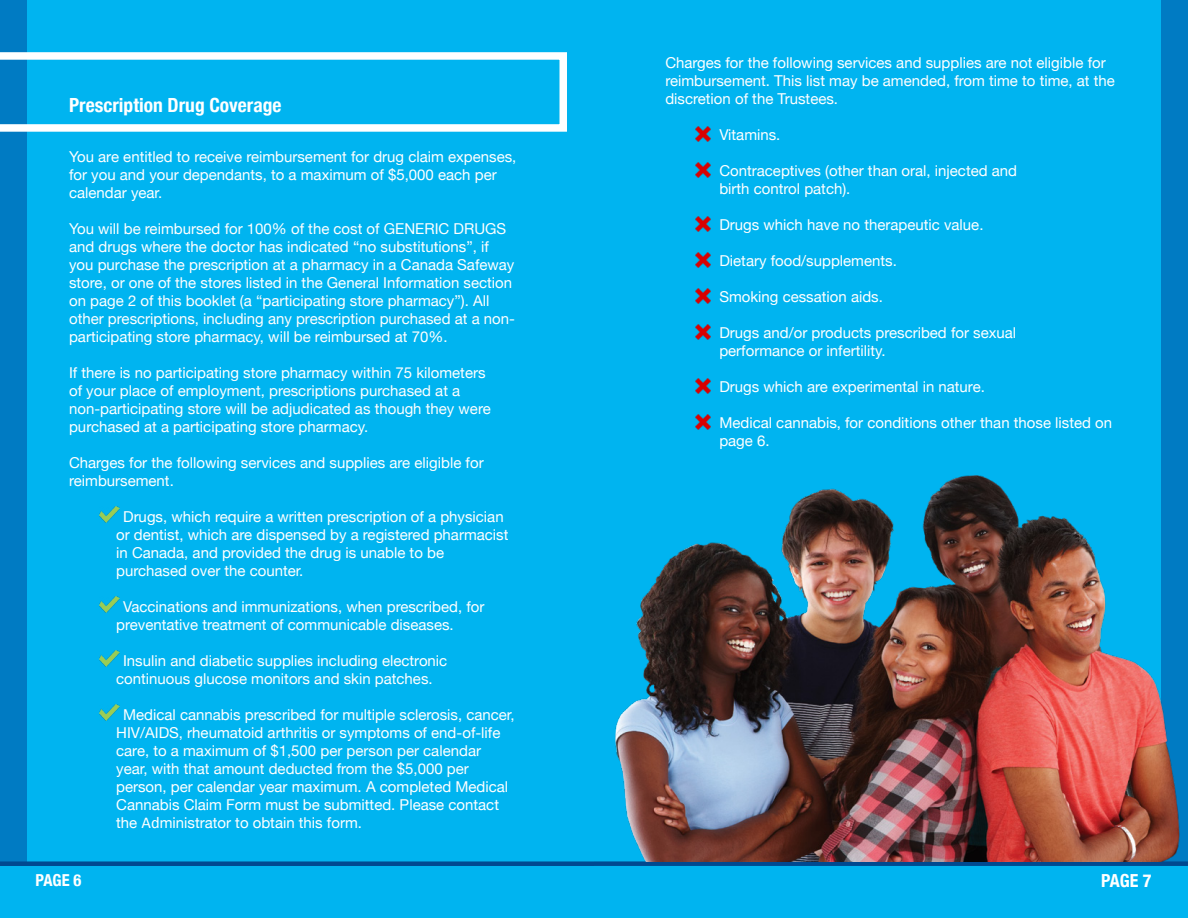
<style>
.page{position:relative;width:1188px;height:918px;background:#fff}
.page>*{position:absolute;margin:0;border:0;box-sizing:border-box;transform-origin:0 0}
.t1{font:700 condensed 19.5px "Helvetica Neue";color:#fff}
.t2{font:700 condensed 18px "Helvetica Neue";color:#fff}
.t3{font:700 condensed 16.5px "Helvetica Neue";color:#fff}
.t4{font:15px/18px "Helvetica Neue";color:#fff}
.s1{font-family:"Calibri";font-size:16.5px}
</style>
<div class="page">
<div style="left:594px;top:0;width:594px;height:918px;background:#00b4f0"></div>
<div style="left:1161px;top:0;width:27px;height:862px;background:#007bc3"></div>
<div style="left:594px;top:861px;width:594px;height:5px;background:#004990"></div>
<div style="left:0;top:0;width:594px;height:918px;background:#00b4f0"></div>
<div style="left:0;top:0;width:27px;height:863px;background:#007bc3"></div>
<div style="left:0;top:861px;width:594px;height:5px;background:#004990"></div>
<img style="left:695px;top:126px;width:16px;height:16px">
<img style="left:695px;top:162px;width:16px;height:16px">
<img style="left:695px;top:216px;width:16px;height:16px">
<img style="left:695px;top:252px;width:16px;height:16px">
<img style="left:695px;top:288px;width:16px;height:16px">
<img style="left:695px;top:324px;width:16px;height:16px">
<img style="left:695px;top:378px;width:16px;height:16px">
<img style="left:696px;top:414px;width:14px;height:2px">
<img style="left:99px;top:507px;width:21px;height:15px">
<img style="left:99px;top:597px;width:21px;height:15px">
<img style="left:99px;top:651px;width:21px;height:15px">
<img style="left:99px;top:705px;width:21px;height:15px">
<img style="left:615px;top:416px;width:565px;height:445px">
<svg style="left:0;top:52px;width:567px;height:80px"></svg>
<h1 class="t1" style="left:69px;top:89px;width:214px">Prescription Drug Coverage</h1>
<p class="t4" style="left:69px;top:149px;width:449px">You are entitled to receive reimbursement for drug claim expenses, for you and your dependants, to a maximum of $5,000 each per calendar year.</p>
<p class="t4" style="left:69px;top:221px;width:447px">You will be reimbursed for 100% of the cost of GENERIC DRUGS and drugs where the doctor has indicated “no substitutions”, if you purchase the prescription at a pharmacy in a Canada Safeway store, or one of the stores listed in the General Information section on page 2 of this booklet (a “participating store pharmacy”). All other prescriptions, including any prescription purchased at a non&shy;participating store pharmacy, will be reimbursed at 70%.</p>
<p class="t4" style="left:69px;top:365px;width:423px">If there is no participating store pharmacy within 75 kilometers of your place of employment, prescriptions purchased at a non-participating store will be adjudicated as though they were purchased at a participating store pharmacy.</p>
<p class="t4" style="left:69px;top:455px;width:416px">Charges for the following services and supplies are eligible for reimbursement.</p>
<p class="t4" style="left:116px;top:509px;width:394px;text-indent:7px">Drugs, which require a written prescription of a physician or dentist, which are dispensed by a registered pharmacist in Canada, and provided the drug is unable to be purchased over the counter.</p>
<p class="t4" style="left:116px;top:599px;width:370px;text-indent:7px">Vaccinations and immunizations, when prescribed, for preventative treatment of communicable diseases.</p>
<p class="t4" style="left:116px;top:653px;width:333px;text-indent:7px">Insulin and diabetic supplies including electronic continuous glucose monitors and skin patches.</p>
<p class="t4" style="left:116px;top:707px;width:400px;text-indent:7px">Medical cannabis prescribed for multiple sclerosis, cancer, HIV/AIDS, rheumatoid arthritis or symptoms of end-of-life care, to a maximum of $1,500 per person per calendar year, with that amount deducted from the $5,000 per person, per calendar year maximum. A completed Medical Cannabis Claim Form must be submitted. Please contact the <span class="s1">Ad</span>ministrator to obtain this form.</p>
<p class="t4" style="left:665px;top:55px;width:451px">Charges for the following services and supplies are not eligible for reimbursement. This list may be amended, from time to time, at the discretion of the Trustees.</p>
<p class="t4" style="left:719px;top:127px;width:63px">Vitamins.</p>
<p class="t4" style="left:719px;top:163px;width:299px">Contraceptives (other than oral, injected and birth control patch).</p>
<p class="t4" style="left:719px;top:217px;width:266px">Drugs which have no therapeutic value.</p>
<p class="t4" style="left:719px;top:253px;width:179px">Dietary food/supplements.</p>
<p class="t4" style="left:719px;top:289px;width:165px">Smoking cessation aids.</p>
<p class="t4" style="left:719px;top:325px;width:298px">Drugs and/or products prescribed for sexual performance or infertility.</p>
<p class="t4" style="left:719px;top:379px;width:267px">Drugs which are experimental in nature.</p>
<p class="t4" style="left:719px;top:415px;width:394px">Medical cannabis, for conditions other than those listed on page 6.</p>
<p class="t3" style="left:35px;top:866px;width:48px">PAGE 6</p>
<p class="t2" style="left:1101px;top:866px;width:52px">PAGE 7</p>
</div>
